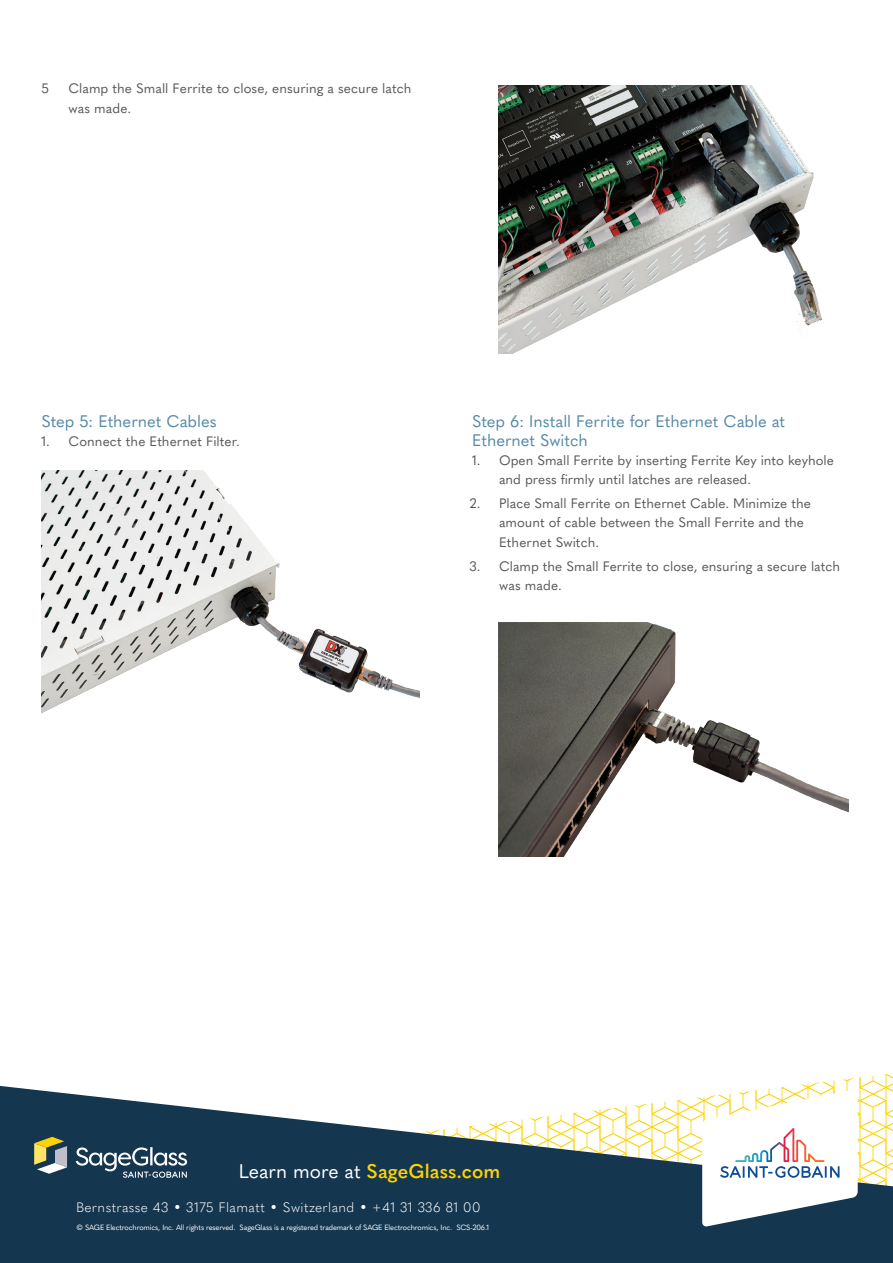
<style>
.page{position:relative;width:893px;height:1263px;background:#fff}
.page>*{position:absolute;margin:0;border:0;box-sizing:border-box;transform-origin:0 0}
.Titres_Principaux{font:600 19.5px "Quasimoda";color:#fed304}
.Text_page_1{font:16.5px/19.5px "Quasimoda";color:#5589a6}
._2022_Body_Copy{font:13.5px/19.5px "Quasimoda";color:#57585a}
.t1{font:300 13.5px "Quasimoda";letter-spacing:.03em;color:#fff}
.Copyright{font:7.5px "Quasimoda";letter-spacing:-.02em;color:#fff}
.s1{font-weight:400;color:#fff}
</style>
<div class="page">
<img style="left:498px;top:85px;width:325px;height:268px">
<img style="left:41px;top:470px;width:378px;height:244px">
<img style="left:498px;top:622px;width:351px;height:234px">
<svg style="left:0;top:1086px;width:893px;height:177px;fill:#14364f"></svg>
<svg style="left:34px;top:1137px;width:33px;height:37px"></svg>
<svg style="left:76px;top:1147px;width:111px;height:31px;background:#4f687b"></svg>
<svg style="left:702px;top:1089px;width:156px;height:138px"></svg>
<p class="_2022_Body_Copy" style="left:41px;top:78px;width:9px">5</p>
<p class="_2022_Body_Copy" style="left:68px;top:78px;width:344px">Clamp the Small Ferrite to close, ensuring a secure latch was made.</p>
<p class="Text_page_1" style="left:41px;top:410px;width:177px">Step 5: Ethernet Cables</p>
<p class="_2022_Body_Copy" style="left:41px;top:431px;width:200px">1. Connect the Ethernet Filter.</p>
<p class="Text_page_1" style="left:472px;top:410px;width:315px">Step 6: Install Ferrite for Ethernet Cable at<br>Ethernet Switch</p>
<p class="_2022_Body_Copy" style="left:499px;top:450px;width:336px;text-indent:-27px">1. Open Small Ferrite by inserting Ferrite Key into keyhole and press firmly until latches are released.</p>
<p class="_2022_Body_Copy" style="left:499px;top:492px;width:313px;text-indent:-29px">2. Place Small Ferrite on Ethernet Cable. Minimize the amount of cable between the Small Ferrite and the<br>Ethernet Switch.</p>
<p class="_2022_Body_Copy" style="left:499px;top:555px;width:342px;text-indent:-30px">3. Clamp the Small Ferrite to close, ensuring a secure latch was made.</p>
<p class="Titres_Principaux" style="left:239px;top:1156px;width:263px"><span class="s1">Learn more at</span> SageGlass.com</p>
<p class="t1" style="left:76px;top:1197px;width:406px">Bernstrasse 43 • 3175 Flamatt • Switzerland • +41 31 336 81 00</p>
<p class="Copyright" style="left:76px;top:1222px;width:415px">© SAGE Electrochromics, Inc. All rights reserved. SageGlass is a registered trademark of SAGE Electrochromics, Inc. SCS-206.1</p>
</div>
